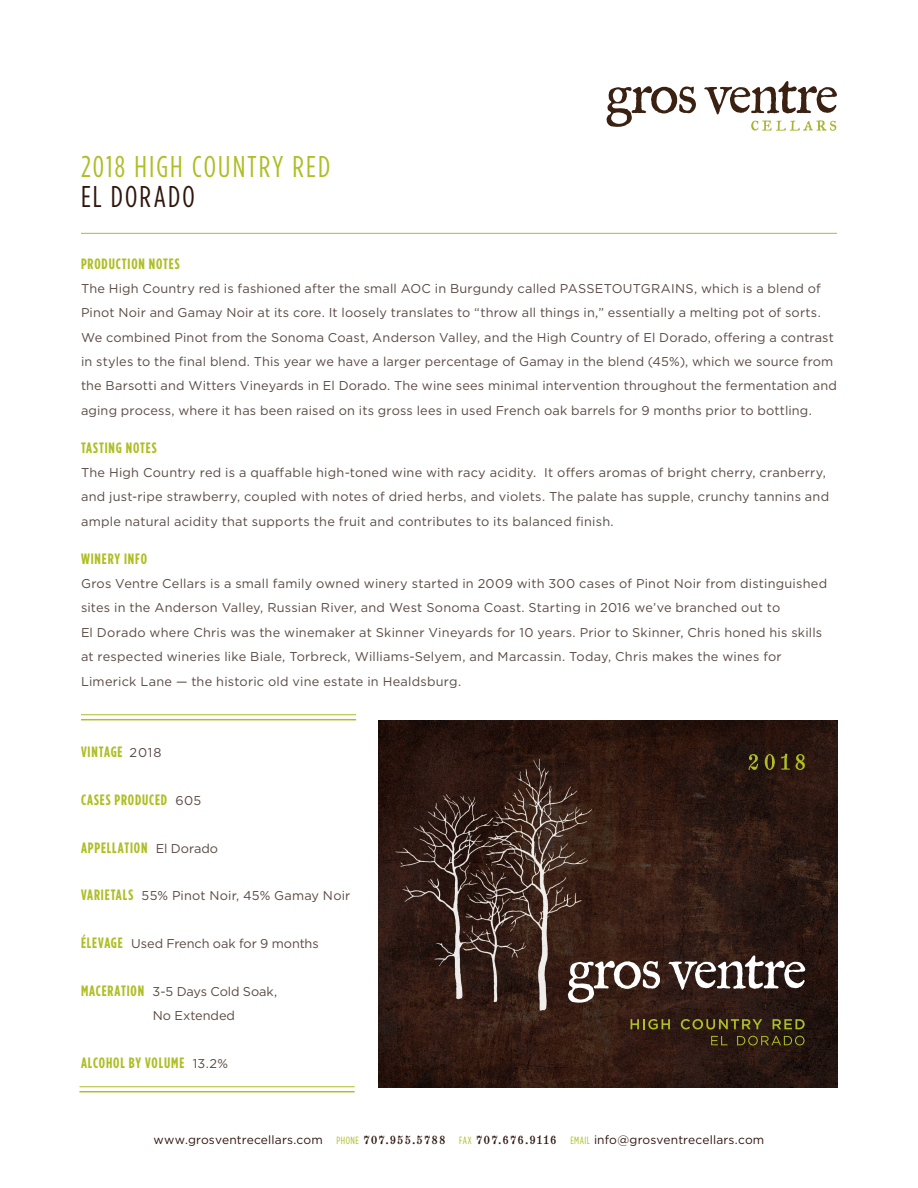
<style>
.page{position:relative;width:918px;height:1188px;background:#fff}
.page>*{position:absolute;margin:0;border:0;box-sizing:border-box;transform-origin:0 0}
.t1{font:30px "Gotham Condensed";letter-spacing:.07em;color:#aebe24}
.t2{font:30px "Gotham Condensed";letter-spacing:.07em;color:#2e160d}
.t3{font:700 15px "Gotham Condensed";letter-spacing:.06em;color:#aebe24}
.t4{font:12.75px/24.5px "Gotham";letter-spacing:.015em;color:#594a41}
.t5{font:12.75px/24px "Gotham";letter-spacing:-.005em;color:#594a41}
.t6{font:12px "Gotham";letter-spacing:.015em;color:#2e160d}
.s1{font-family:"Gotham";font-weight:400;font-size:12.75px;color:#594a41}
.s2{font-family:"Gotham Condensed";font-weight:700;font-size:15px;color:#aebe24}
.s3{font-family:"Gotham Condensed";font-size:10.5px;color:#aebe24}
.s4{font-family:"Numbers Indicia"}
</style>
<div class="page">
<svg style="left:606px;top:86px;width:90px;height:41px"></svg>
<svg style="left:704px;top:81px;width:133px;height:50px"></svg>
<img style="left:378px;top:720px;width:460px;height:367px">
<svg style="left:749px;top:754px;width:9px;height:16px"></svg>
<svg style="left:765px;top:754px;width:10px;height:16px"></svg>
<svg style="left:781px;top:754px;width:9px;height:16px"></svg>
<svg style="left:796px;top:754px;width:9px;height:16px"></svg>
<svg style="left:631px;top:1019px;width:39px;height:11px"></svg>
<svg style="left:681px;top:1019px;width:81px;height:11px"></svg>
<svg style="left:773px;top:1019px;width:32px;height:10px"></svg>
<svg style="left:711px;top:1036px;width:16px;height:9px"></svg>
<svg style="left:737px;top:1036px;width:68px;height:9px"></svg>
<svg style="left:568px;top:955px;width:238px;height:48px"></svg>
<hr style="left:81px;top:233px;width:756px;height:1px;background:#aebe24">
<hr style="left:81px;top:714px;width:275px;height:1px;background:#aebe24">
<hr style="left:81px;top:719px;width:275px;height:1px;background:#aebe24">
<hr style="left:80px;top:1087px;width:275px;height:1px;background:#aebe24">
<hr style="left:80px;top:1091px;width:275px;height:1px;background:#aebe24">
<h1 class="t1" style="left:81px;top:149px;width:251px">2018 HIGH COUNTRY RED</h1>
<h1 class="t2" style="left:81px;top:179px;width:115px">EL DORADO</h1>
<p class="t3" style="left:81px;top:255px;width:100px">PRODUCTION NOTES</p>
<p class="t4" style="left:81px;top:276px;width:757px">The High Country red is fashioned after the small AOC in Burgundy called PASSETOUTGRAINS, which is a blend of Pinot Noir and Gamay Noir at its core. It loosely translates to “throw all things in,” essentially a melting pot of sorts.<br>We combined Pinot from the Sonoma Coast, Anderson Valley, and the High Country of El Dorado, offering a contrast in styles to the final blend. This year we have a larger percentage of Gamay in the blend (45%), which we source from the Barsotti and Witters Vineyards in El Dorado. The wine sees minimal intervention throughout the fermentation and aging process, where it has been raised on its gross lees in used French oak barrels for 9 months prior to bottling.</p>
<p class="t3" style="left:81px;top:439px;width:77px">TASTING NOTES</p>
<p class="t4" style="left:81px;top:460px;width:750px">The High Country red is a quaffable high-toned wine with racy acidity. It offers aromas of bright cherry, cranberry, and just-ripe strawberry, coupled with notes of dried herbs, and violets. The palate has supple, crunchy tannins and ample natural acidity that supports the fruit and contributes to its balanced finish.</p>
<p class="t3" style="left:81px;top:550px;width:68px">WINERY INFO</p>
<p class="t4" style="left:81px;top:571px;width:748px">Gros Ventre Cellars is a small family owned winery started in 2009 with 300 cases of Pinot Noir from distinguished sites in the Anderson Valley, Russian River, and West Sonoma Coast. Starting in 2016 we’ve branched out to<br>El Dorado where Chris was the winemaker at Skinner Vineyards for 10 years. Prior to Skinner, Chris honed his skills at respected wineries like Biale, Torbreck, Williams-Selyem, and Marcassin. Today, Chris makes the wines for Limerick Lane — the historic old vine estate in Healdsburg.</p>
<p class="t3" style="left:81px;top:743px;width:82px">VINTAGE <span class="s1">2018</span></p>
<p class="t3" style="left:81px;top:791px;width:122px">CASES PRODUCED <span class="s1">605</span></p>
<p class="t3" style="left:81px;top:839px;width:139px">APPELLATION <span class="s1">El Dorado</span></p>
<p class="t4" style="left:81px;top:883px;width:271px"><span class="s2">VARIETALS</span> 55% Pinot Noir, 45% Gamay Noir</p>
<p class="t5" style="left:81px;top:931px;width:239px"><span class="s2">ÉLEVAGE</span> Used French oak for 9 months</p>
<p class="t5" style="left:153px;top:979px;width:126px;text-indent:-72px"><span class="s2">MACERATION</span> 3-5 Days Cold Soak,<br>No Extended</p>
<p class="t3" style="left:81px;top:1054px;width:149px">ALCOHOL BY VOLUME <span class="s1">13.2%</span></p>
<p class="t6" style="left:154px;top:1132px;width:612px">www.grosventrecellars.com <span class="s3">PHONE</span> <span class="s4">707.955.5788</span> <span class="s3">FAX</span> <span class="s4">707.676.9116</span> <span class="s3">EMAIL</span> info@grosventrecellars.com</p>
</div>
